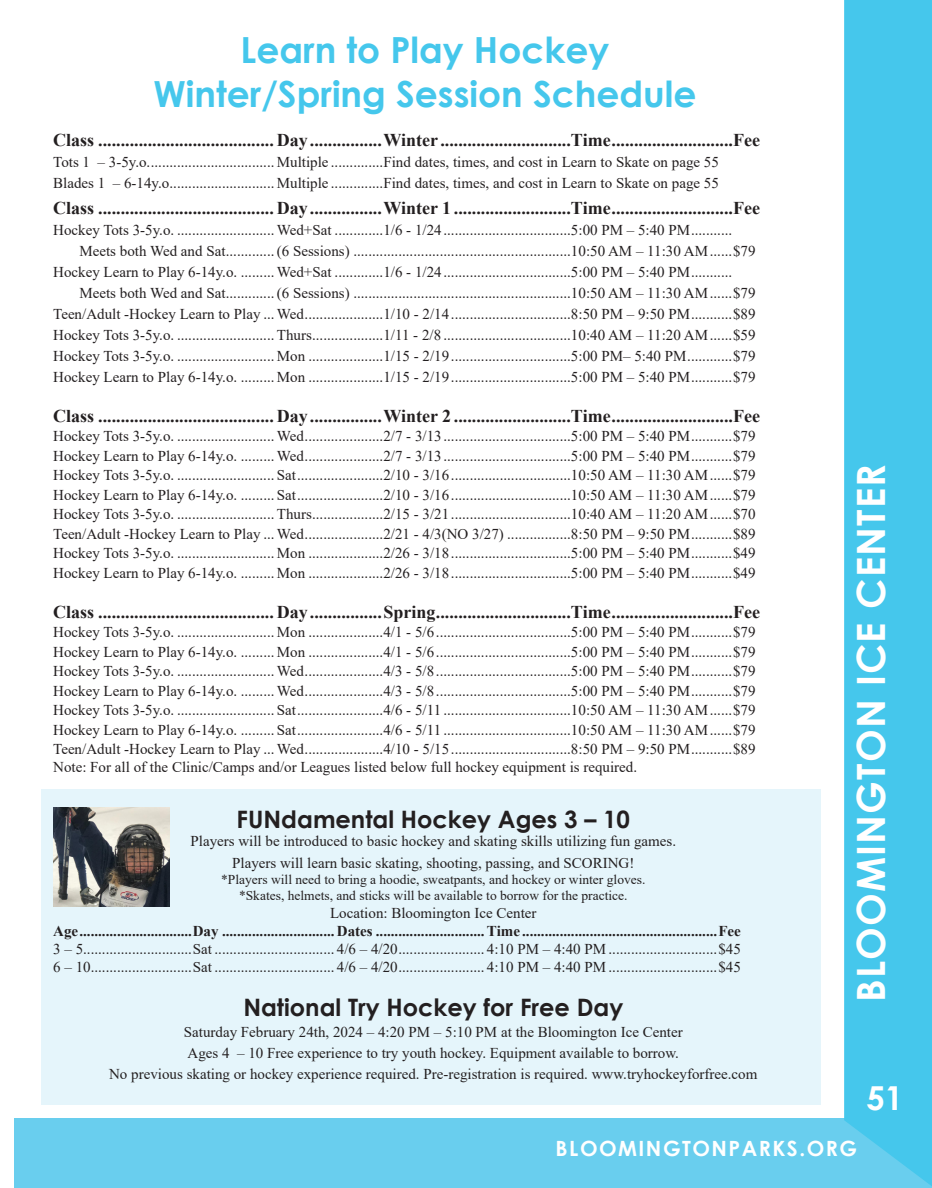
<style>
.page{position:relative;width:932px;height:1188px;background:#fff}
.page>*{position:absolute;margin:0;border:0;box-sizing:border-box;transform-origin:0 0}
.t1{font:700 39px "Century Gothic";letter-spacing:.03em;color:#fff}
.t2{font:700 36px/43.2px "Century Gothic";color:#45c7ec;text-align:center}
.t3{font:700 33px "Century Gothic";color:#fff}
.t4{font:700 24px "Century Gothic";color:#231f20}
.t5{font:700 21px "Century Gothic";letter-spacing:.07em;color:#fff}
.t6{font:700 18px "Times New Roman";color:#231f20}
.t7{font:15px/21.8px "Times New Roman";color:#231f20;text-align:center}
.t8{font:700 15px "Times New Roman";color:#231f20}
.t9{font:13.5px/16.2px "Times New Roman";color:#231f20;text-align:center}
</style>
<div class="page">
<div style="left:14px;top:1118px;width:918px;height:70px;background:#69ceee"></div>
<div style="left:844px;top:0;width:88px;height:1186px;background:#45c7ec"></div>
<div style="left:42px;top:789px;width:779px;height:316px;background:#e5f5fb"></div>
<img style="left:53px;top:808px;width:116px;height:98px">
<p class="t2" style="left:153px;top:27px;width:544px">Learn to Play Hockey<br>Winter/Spring Session Schedule</p>
<p class="t6" style="left:53px;top:127px;width:708px">Class ....................................... Day................Winter .............................Time...........................Fee</p>
<p class="t7" style="left:53px;top:151px;width:667px">Tots 1 – 3-5y.o.................................. Multiple ..............Find dates, times, and cost in Learn to Skate on page 55</p>
<p class="t7" style="left:53px;top:172px;width:667px">Blades 1 – 6-14y.o............................ Multiple ..............Find dates, times, and cost in Learn to Skate on page 55</p>
<p class="t6" style="left:53px;top:195px;width:708px">Class ....................................... Day................Winter 1 ..........................Time...........................Fee</p>
<p class="t7" style="left:53px;top:219px;width:680px">Hockey Tots 3-5y.o. ..........................Wed+Sat .............1/6 - 1/24..................................5:00 PM – 5:40 PM...........</p>
<p class="t7" style="left:79px;top:240px;width:677px">Meets both Wed and Sat.............(6 Sessions) ..........................................................10:50 AM – 11:30 AM......$79</p>
<p class="t7" style="left:53px;top:261px;width:680px">Hockey Learn to Play 6-14y.o. .........Wed+Sat .............1/6 - 1/24..................................5:00 PM – 5:40 PM...........</p>
<p class="t7" style="left:79px;top:282px;width:677px">Meets both Wed and Sat.............(6 Sessions) ..........................................................10:50 AM – 11:30 AM......$79</p>
<p class="t7" style="left:53px;top:303px;width:703px">Teen/Adult -Hockey Learn to Play ...Wed.....................1/10 - 2/14................................8:50 PM – 9:50 PM...........$89</p>
<p class="t7" style="left:53px;top:324px;width:703px">Hockey Tots 3-5y.o. ..........................Thurs...................1/11 - 2/8 ..................................10:40 AM – 11:20 AM......$59</p>
<p class="t7" style="left:53px;top:345px;width:703px">Hockey Tots 3-5y.o. .......................... Mon ....................1/15 - 2/19................................5:00 PM– 5:40 PM............$79</p>
<p class="t7" style="left:53px;top:366px;width:703px">Hockey Learn to Play 6-14y.o. ......... Mon ....................1/15 - 2/19................................5:00 PM – 5:40 PM...........$79</p>
<p class="t6" style="left:53px;top:403px;width:708px">Class ....................................... Day................Winter 2 ..........................Time...........................Fee</p>
<p class="t7" style="left:53px;top:425px;width:703px">Hockey Tots 3-5y.o. ..........................Wed.....................2/7 - 3/13..................................5:00 PM – 5:40 PM...........$79</p>
<p class="t7" style="left:53px;top:445px;width:703px">Hockey Learn to Play 6-14y.o. .........Wed.....................2/7 - 3/13..................................5:00 PM – 5:40 PM...........$79</p>
<p class="t7" style="left:53px;top:464px;width:703px">Hockey Tots 3-5y.o. .......................... Sat.......................2/10 - 3/16................................10:50 AM – 11:30 AM......$79</p>
<p class="t7" style="left:53px;top:484px;width:703px">Hockey Learn to Play 6-14y.o. ......... Sat.......................2/10 - 3/16................................10:50 AM – 11:30 AM......$79</p>
<p class="t7" style="left:53px;top:503px;width:703px">Hockey Tots 3-5y.o. ..........................Thurs...................2/15 - 3/21................................10:40 AM – 11:20 AM......$70</p>
<p class="t7" style="left:53px;top:523px;width:703px">Teen/Adult -Hockey Learn to Play ...Wed.....................2/21 - 4/3(NO 3/27) .................8:50 PM – 9:50 PM...........$89</p>
<p class="t7" style="left:53px;top:542px;width:703px">Hockey Tots 3-5y.o. .......................... Mon ....................2/26 - 3/18................................5:00 PM – 5:40 PM...........$49</p>
<p class="t7" style="left:53px;top:562px;width:703px">Hockey Learn to Play 6-14y.o. ......... Mon ....................2/26 - 3/18................................5:00 PM – 5:40 PM...........$49</p>
<p class="t6" style="left:53px;top:599px;width:708px">Class ....................................... Day................Spring..............................Time...........................Fee</p>
<p class="t7" style="left:53px;top:621px;width:703px">Hockey Tots 3-5y.o. .......................... Mon ....................4/1 - 5/6....................................5:00 PM – 5:40 PM...........$79</p>
<p class="t7" style="left:53px;top:640px;width:703px">Hockey Learn to Play 6-14y.o. ......... Mon ....................4/1 - 5/6....................................5:00 PM – 5:40 PM...........$79</p>
<p class="t7" style="left:53px;top:660px;width:703px">Hockey Tots 3-5y.o. ..........................Wed.....................4/3 - 5/8....................................5:00 PM – 5:40 PM...........$79</p>
<p class="t7" style="left:53px;top:679px;width:703px">Hockey Learn to Play 6-14y.o. .........Wed.....................4/3 - 5/8....................................5:00 PM – 5:40 PM...........$79</p>
<p class="t7" style="left:53px;top:699px;width:703px">Hockey Tots 3-5y.o. .......................... Sat.......................4/6 - 5/11 ..................................10:50 AM – 11:30 AM......$79</p>
<p class="t7" style="left:53px;top:718px;width:703px">Hockey Learn to Play 6-14y.o. ......... Sat.......................4/6 - 5/11 ..................................10:50 AM – 11:30 AM......$79</p>
<p class="t7" style="left:53px;top:738px;width:703px">Teen/Adult -Hockey Learn to Play ...Wed.....................4/10 - 5/15................................8:50 PM – 9:50 PM...........$89</p>
<p class="t7" style="left:53px;top:756px;width:585px">Note: For all of the Clinic/Camps and/or Leagues listed below full hockey equipment is required.</p>
<p class="t4" style="left:237px;top:801px;width:395px">FUNdamental Hockey Ages 3 – 10</p>
<p class="t7" style="left:190px;top:829px;width:487px">Players will be introduced to basic hockey and skating skills utilizing fun games.<br>Players will learn basic skating, shooting, passing, and SCORING!</p>
<p class="t9" style="left:221px;top:871px;width:426px">*Players will need to bring a hoodie, sweatpants, and hockey or winter gloves. *Skates, helmets, and sticks will be available to borrow for the practice.</p>
<p class="t7" style="left:330px;top:902px;width:208px">Location: Bloomington Ice Center</p>
<p class="t8" style="left:53px;top:920px;width:689px">Age..............................Day .............................. Dates .............................Time ....................................................Fee</p>
<p class="t7" style="left:53px;top:938px;width:689px">3 – 5.............................Sat ................................ 4/6 – 4/20....................... 4:10 PM – 4:40 PM .............................$45</p>
<p class="t7" style="left:53px;top:956px;width:689px">6 – 10...........................Sat ................................ 4/6 – 4/20....................... 4:10 PM – 4:40 PM .............................$45</p>
<p class="t4" style="left:243px;top:989px;width:381px">National Try Hockey for Free Day</p>
<p class="t7" style="left:184px;top:1020px;width:500px">Saturday February 24th, 2024 – 4:20 PM – 5:10 PM at the Bloomington Ice Center</p>
<p class="t7" style="left:109px;top:1042px;width:649px;line-height:21px">Ages 4 – 10 Free experience to try youth hockey. Equipment available to borrow.<br>No previous skating or hockey experience required. Pre-registration is required. www.tryhockeyforfree.com</p>
<h1 class="t1" style="left:841px;top:1002px;width:539px;rotate:-90deg">BLOOMINGTON ICE CENTER</h1>
<h3 class="t3" style="left:866px;top:1073px;width:38px">51</h3>
<h3 class="t5" style="left:555px;top:1133px;width:303px">BLOOMINGTONPARKS.ORG</h3>
</div>
